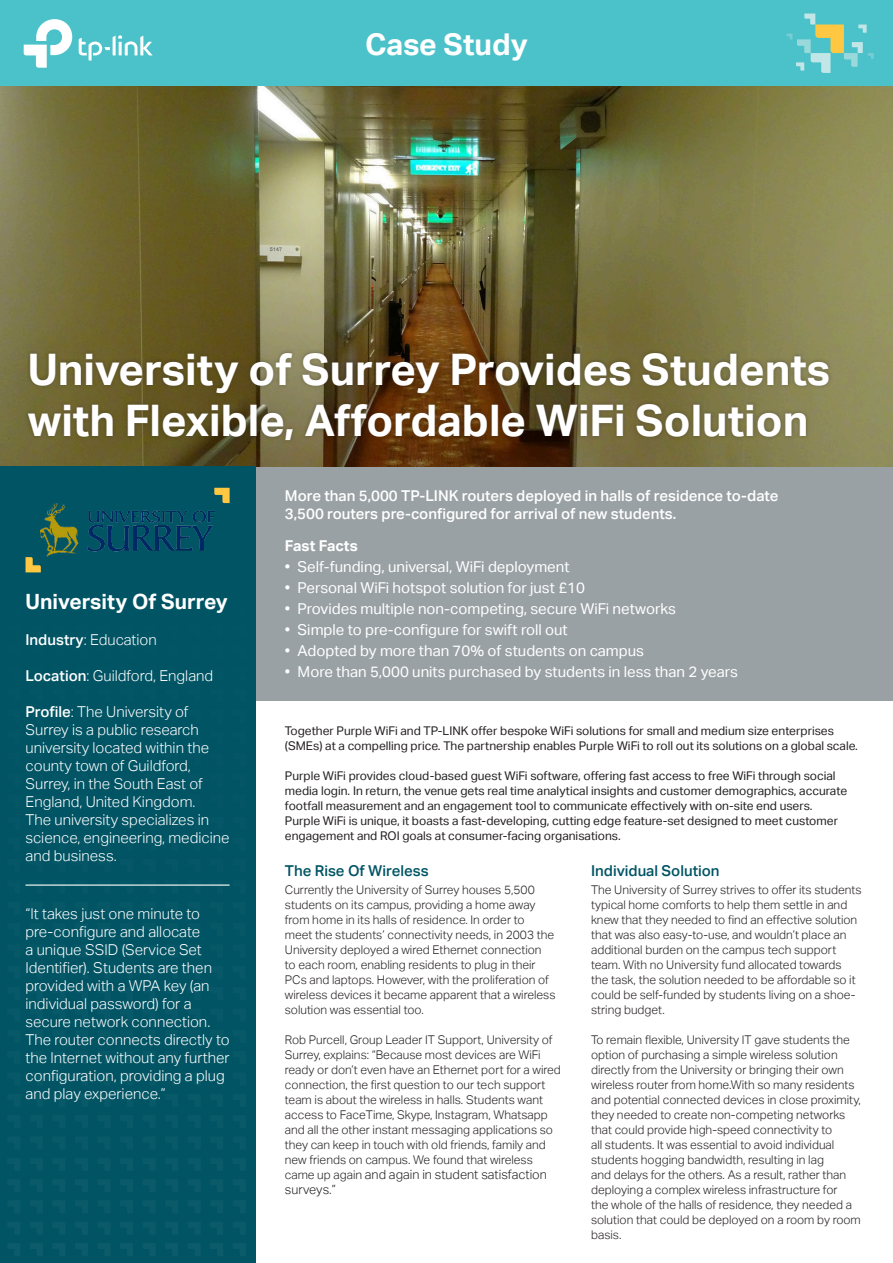
<style>
.page{position:relative;width:893px;height:1263px;background:#fff}
.page>*{position:absolute;margin:0;border:0;box-sizing:border-box;transform-origin:0 0}
.t1{font:43.5px/51px "TP Link Aktiv Bold";color:#fff}
.t2{font:30px "TP Link Aktiv Bold";color:#fff}
.t3{font:21px "TP Link Aktiv Bold";color:#fff}
.t4{font:15px/18px "TP Link Aktiv Light";color:#fff}
.t5{font:15px "TP Link Aktiv Regular";color:#fff}
.t6{font:15px "TP Link Aktiv Medium";color:#fff}
.t7{font:15px "TP Link Aktiv Medium";color:#005464}
.t8{font:15px "TP Link Aktiv Bold";color:#fff}
.t9{font:12.75px/15px "TP Link Aktiv Light";color:#231f20}
.t10{font:12px/15px "TP Link Aktiv Light";color:#231f20}
.t11{font:12px/15px "TP Link Aktiv Regular";color:#231f20}
.s1{font-family:"TP Link Aktiv Medium"}
.s2{font-size:12px}
</style>
<div class="page">
<img style="left:0;top:85px;width:893px;height:381px">
<div style="left:255px;top:467px;width:638px;height:234px;background:#9aa1a4"></div>
<div style="left:0;top:0;width:893px;height:85px;background:#4bc2c9"></div>
<div style="left:0;top:467px;width:255px;height:796px;background:#005464"></div>
<svg style="left:15px;top:1230px;width:5px;height:4px"></svg>
<svg style="left:37px;top:1230px;width:5px;height:4px"></svg>
<svg style="left:82px;top:1230px;width:6px;height:4px"></svg>
<svg style="left:105px;top:1230px;width:5px;height:4px"></svg>
<svg style="left:60px;top:1230px;width:5px;height:4px"></svg>
<svg style="left:127px;top:1230px;width:6px;height:4px"></svg>
<svg style="left:150px;top:1230px;width:5px;height:4px"></svg>
<svg style="left:172px;top:1230px;width:6px;height:4px"></svg>
<svg style="left:195px;top:1230px;width:5px;height:4px"></svg>
<svg style="left:218px;top:1230px;width:5px;height:4px"></svg>
<svg style="left:240px;top:1230px;width:5px;height:4px"></svg>
<svg style="left:8px;top:1243px;width:12px;height:13px"></svg>
<svg style="left:30px;top:1243px;width:12px;height:13px"></svg>
<svg style="left:75px;top:1243px;width:13px;height:13px"></svg>
<svg style="left:98px;top:1243px;width:12px;height:13px"></svg>
<svg style="left:53px;top:1243px;width:12px;height:13px"></svg>
<svg style="left:120px;top:1243px;width:13px;height:13px"></svg>
<svg style="left:143px;top:1243px;width:12px;height:13px"></svg>
<svg style="left:166px;top:1243px;width:12px;height:13px"></svg>
<svg style="left:188px;top:1243px;width:12px;height:13px"></svg>
<svg style="left:211px;top:1243px;width:12px;height:13px"></svg>
<svg style="left:233px;top:1243px;width:12px;height:13px"></svg>
<svg style="left:24px;top:19px;width:48px;height:49px"></svg>
<svg style="left:79px;top:35px;width:74px;height:26px"></svg>
<svg style="left:787px;top:14px;width:87px;height:59px"></svg>
<svg style="left:25px;top:557px;width:16px;height:16px"></svg>
<svg style="left:214px;top:487px;width:16px;height:17px"></svg>
<hr style="left:26px;top:884px;width:204px;height:2px;background:#fff">
<div style="left:24px;top:349px;width:809px;height:96px;background:#231f20;opacity:.35"></div>
<img style="left:41px;top:504px;width:173px;height:52px">
<p class="t2" style="left:365px;top:27px;width:164px">Case Study</p>
<p class="t1" style="left:28px;top:345px;width:804px">University of Surrey Provides Students with Flexible, Affordable WiFi Solution</p>
<p class="t3" style="left:26px;top:589px;width:204px">University Of Surrey</p>
<p class="t4" style="left:26px;top:631px;width:133px"><span class="s1">Industry</span>: Education</p>
<p class="t4" style="left:26px;top:667px;width:189px"><span class="s1">Location</span>: Guildford, England</p>
<p class="t4" style="left:26px;top:703px;width:206px"><span class="s1">Profile</span>: The University of<br>Surrey is a public research university located within the county town of Guildford,<br>Surrey, in the South East of<br>England, United Kingdom.<br>The university specializes in science, engineering, medicine and business.</p>
<p class="t4" style="left:26px;top:905px;width:206px">“It takes just one minute to pre-configure and allocate<br>a unique SSID (Service Set<br>Identifier). Students are then provided with a WPA key (an individual password) for a secure network connection.<br>The router connects directly to the Internet without any further configuration, providing a plug and play experience.”</p>
<p class="t6" style="left:285px;top:487px;width:495px">More than 5,000 TP-LINK routers deployed in halls of residence to-date</p>
<p class="t6" style="left:285px;top:505px;width:393px">3,500 routers pre-configured for arrival of new students.</p>
<p class="t8" style="left:285px;top:537px;width:74px">Fast Facts</p>
<p class="t5" style="left:285px;top:558px;width:286px">• Self-funding, universal, WiFi deployment</p>
<p class="t5" style="left:285px;top:579px;width:302px">• Personal WiFi hotspot solution for just £10</p>
<p class="t5" style="left:285px;top:600px;width:393px">• Provides multiple non-competing, secure WiFi networks</p>
<p class="t5" style="left:285px;top:621px;width:284px">• Simple to pre-configure for swift roll out</p>
<p class="t5" style="left:285px;top:642px;width:361px">• Adopted by more than 70% of students on campus</p>
<p class="t5" style="left:285px;top:663px;width:455px">• More than 5,000 units purchased by students in less than 2 years</p>
<p class="t11" style="left:285px;top:723px;width:574px">Together Purple WiFi and TP-LINK offer bespoke WiFi solutions for small and medium size enterprises (SMEs) at a compelling price. The partnership enables Purple WiFi to roll out its solutions on a global scale.</p>
<p class="t11" style="left:285px;top:768px;width:564px">Purple WiFi provides cloud-based guest WiFi software, offering fast access to free WiFi through social media login. In return, the venue gets real time analytical insights and customer demographics, accurate footfall measurement and an engagement tool to communicate effectively with on-site end users.<br>Purple WiFi is unique, it boasts a fast-developing, cutting edge feature-set designed to meet customer engagement and ROI goals at consumer-facing organisations.</p>
<p class="t7" style="left:285px;top:862px;width:145px">The Rise Of Wireless</p>
<p class="t10" style="left:285px;top:882px;width:272px">Currently the University of Surrey houses 5,500 students on its campus, providing a home away from home in its halls of residence. In order to<br>meet the students’ connectivity needs, in 2003 the University deployed a wired Ethernet connection<br>to each room, enabling residents to plug in their PCs and laptops. However, with the proliferation of wireless devices it became apparent that a wireless solution was essential too.</p>
<p class="t10" style="left:285px;top:1032px;width:277px">Rob Purcell, Group Leader IT Support, University of Surrey, explains: “Because most devices are WiFi ready or don’t even have an Ethernet port for a wired connection, the first question to our tech support team is about the wireless in halls. Students want access to FaceTime, Skype, Instagram, Whatsapp and all the other instant messaging applications so they can keep in touch with old friends, family and new friends on campus. We found that wireless</p>
<p class="t9" style="left:285px;top:1167px;width:264px"><span class="s2">came up again</span> and again in student satisfaction surveys.”</p>
<p class="t7" style="left:591px;top:862px;width:130px">Individual Solution</p>
<p class="t10" style="left:591px;top:882px;width:272px">The University of Surrey strives to offer its students typical home comforts to help them settle in and knew that they needed to find an effective solution that was also easy-to-use, and wouldn’t place an additional burden on the campus tech support team. With no University fund allocated towards the task, the solution needed to be affordable so it could be self-funded by students living on a shoe&shy;string budget.</p>
<p class="t10" style="left:591px;top:1032px;width:271px">To remain flexible, University IT gave students the option of purchasing a simple wireless solution directly from the University or bringing their own wireless router from home.With so many residents and potential connected devices in close proximity, they needed to create non-competing networks that could provide high-speed connectivity to<br>all students. It was essential to avoid individual students hogging bandwidth, resulting in lag<br>and delays for the others. As a result, rather than deploying a complex wireless infrastructure for<br>the whole of the halls of residence, they needed a solution that could be deployed on a room by room basis.</p>
</div>
